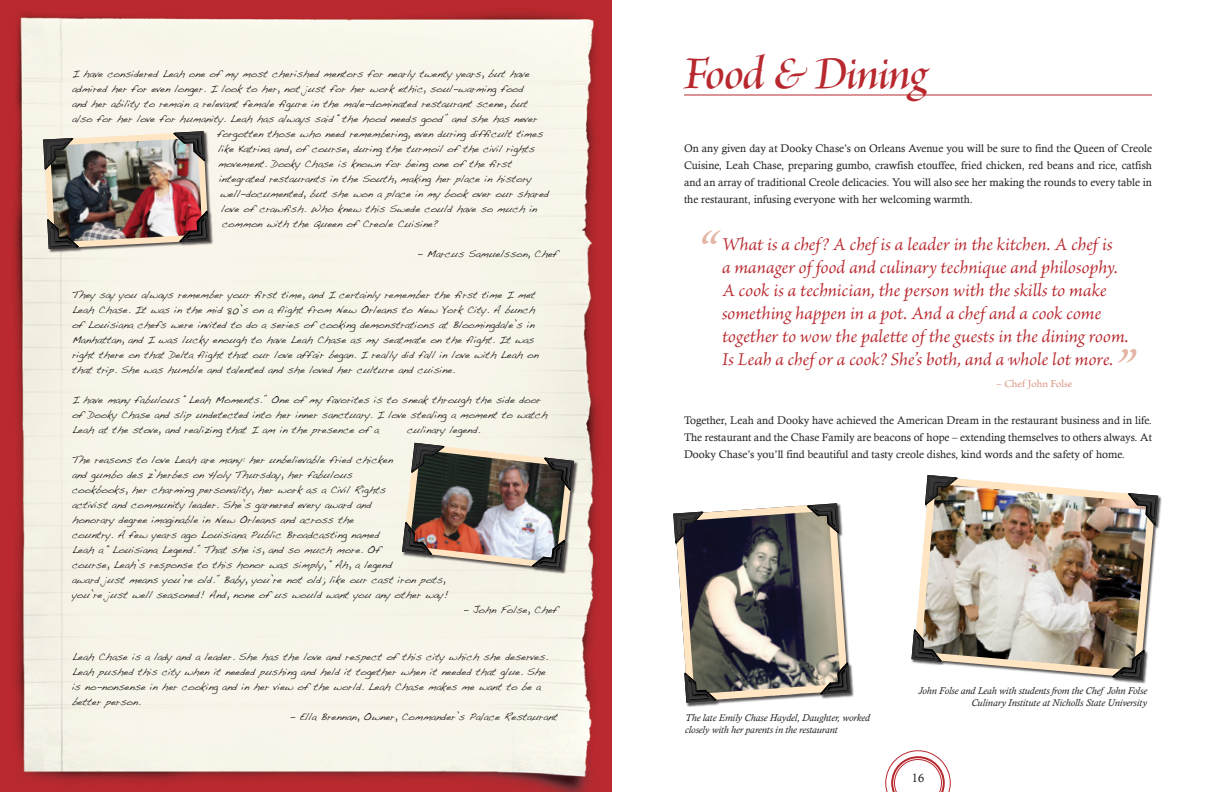
<style>
.page{position:relative;width:1224px;height:792px;background:#fff}
.page>*{position:absolute;margin:0;border:0;box-sizing:border-box;transform-origin:0 0}
.t1{font:italic 60px "Brioso Pro";color:#e4b7a7}
.t2{font:50px "Brioso Pro Semibold It Disp";letter-spacing:-.025em;color:#b8292f}
.t3{font:italic 19px/23px "Brioso Pro";color:#b8292f}
.t4{font:12px "Calisto";color:#231f20}
.t5{font:11px/17px "Calisto";color:#231f20;text-align:justify}
.t6{font:11px "Brioso Pro";letter-spacing:.005em;color:#d68f7a}
.t7{font:10px/15px "Handwriting Dakota";color:#231f20}
.t8{font:italic 10px/12px "Calisto";color:#231f20;text-align:right}
</style>
<div class="page">
<img style="left:0;top:0;width:612px;height:792px">
<img style="left:41px;top:129px;width:171px;height:123px">
<img style="left:399px;top:440px;width:178px;height:133px">
<hr style="left:684px;top:94px;width:468px;height:1px;background:#b8292f">
<svg style="left:885px;top:750px;width:66px;height:42px"></svg>
<img style="left:912px;top:478px;width:248px;height:204px">
<svg style="left:925px;top:475px;width:33px;height:30px"></svg>
<svg style="left:1128px;top:493px;width:30px;height:33px"></svg>
<svg style="left:1112px;top:650px;width:33px;height:30px"></svg>
<svg style="left:911px;top:629px;width:31px;height:33px"></svg>
<div style="left:673px;top:503px;width:181px;height:204px;background:#231f20;opacity:.75"></div>
<svg style="left:673px;top:503px;width:179px;height:202px;background:#85817d"></svg>
<p class="t7" style="left:72px;top:66px;width:459px">I have considered Leah one of my most cherished mentors for nearly twenty years, but have</p>
<p class="t7" style="left:72px;top:81px;width:453px">admired her for even longer. I look to her, not just for her work ethic, soul-warming food</p>
<p class="t7" style="left:72px;top:96px;width:457px">and her ability to remain a relevant female figure in the male-dominated restaurant scene, but</p>
<p class="t7" style="left:72px;top:111px;width:467px">also for her love for humanity. Leah has always said “the hood needs good” and she has never</p>
<p class="t7" style="left:217px;top:126px;width:328px">forgotten those who need remembering, even during difficult times</p>
<p class="t7" style="left:218px;top:141px;width:319px">like Katrina and, of course, during the turmoil of the civil rights</p>
<p class="t7" style="left:218px;top:156px;width:296px">movement. Dooky Chase is known for being one of the first</p>
<p class="t7" style="left:219px;top:171px;width:314px">integrated restaurants in the South, making her place in history</p>
<p class="t7" style="left:220px;top:186px;width:331px">well-documented, but she won a place in my book over our shared</p>
<p class="t7" style="left:221px;top:201px;width:318px">love of crawfish. Who knew this Swede could have so much in</p>
<p class="t7" style="left:222px;top:216px;width:218px">common with the Queen of Creole Cuisine?</p>
<p class="t7" style="left:418px;top:246px;width:142px">– Marcus Samuelsson, Chef</p>
<p class="t7" style="left:72px;top:287px;width:468px">They say you always remember your first time, and I certainly remember the first time I met Leah Chase. It was in the mid 80’s on a flight from New Orleans to New York City. A bunch of Louisiana chefs were invited to do a series of cooking demonstrations at Bloomingdale’s in Manhattan, and I was lucky enough to have Leah Chase as my seatmate on the flight. It was right there on that Delta flight that our love affair began. I really did fall in love with Leah on that trip. She was humble and talented and she loved her culture and cuisine.</p>
<p class="t7" style="left:72px;top:392px;width:477px">I have many fabulous “Leah Moments.” One of my favorites is to sneak through the side door of Dooky Chase and slip undetected into her inner sanctuary. I love stealing a moment to watch<br>Leah at the stove, and realizing that I am in the presence of a</p>
<p class="t7" style="left:407px;top:422px;width:75px">culinary legend.</p>
<p class="t7" style="left:72px;top:452px;width:378px">The reasons to love Leah are many: her unbelievable fried chicken<br>and gumbo des z’herbes on Holy Thursday, her fabulous<br>cookbooks, her charming personality, her work as a Civil Rights<br>activist and community leader. She’s garnered every award and<br>honorary degree imaginable in New Orleans and across the<br>country. A few years ago Louisiana Public Broadcasting named<br>Leah a “Louisiana Legend.” That she is, and so much more. Of<br>course, Leah’s response to this honor was simply, “Ah, a legend<br>award just means you’re old.” Baby, you’re not old; like our cast iron pots, you’re just well seasoned! And, none of us would want you any other way!</p>
<p class="t7" style="left:464px;top:602px;width:96px">– John Folse, Chef</p>
<p class="t7" style="left:72px;top:649px;width:478px">Leah Chase is a lady and a leader. She has the love and respect of this city which she deserves.<br>Leah pushed this city when it needed pushing and held it together when it needed that glue. She is no-nonsense in her cooking and in her view of the world. Leah Chase makes me want to be a better person.</p>
<p class="t7" style="left:290px;top:709px;width:269px">– Ella Brennan, Owner, Commander’s Palace Restaurant</p>
<h2 class="t2" style="left:684px;top:41px;width:245px">Food &amp; Dining</h2>
<p class="t5" style="left:684px;top:139px;width:470px">On any given day at Dooky Chase’s on Orleans Avenue you will be sure to find the Queen of Creole Cuisine, Leah Chase, preparing gumbo, crawfish etouffee, fried chicken, red beans and rice, catfish and an array of traditional Creole delicacies. You will also see her making the rounds to every table in the restaurant, infusing everyone with her welcoming warmth.</p>
<h1 class="t1" style="left:698px;top:216px;width:22px">“</h1>
<p class="t3" style="left:722px;top:232px;width:408px">What is a chef? A chef is a leader in the kitchen. A chef is<br>a manager of food and culinary technique and philosophy.<br>A cook is a technician, the person with the skills to make something happen in a pot. And a chef and a cook come together to wow the palette of the guests in the dining room.<br>Is Leah a chef or a cook? She’s both, and a whole lot more.</p>
<p class="t6" style="left:996px;top:378px;width:78px">– Chef John Folse</p>
<h1 class="t1" style="left:1114px;top:334px;width:23px">”</h1>
<p class="t5" style="left:684px;top:411px;width:470px">Together, Leah and Dooky have achieved the American Dream in the restaurant business and in life.<br>The restaurant and the Chase Family are beacons of hope – extending themselves to others always. At Dooky Chase’s you’ll find beautiful and tasty creole dishes, kind words and the safety of home.</p>
<p class="t8" style="left:685px;top:712px;width:186px;text-align:left">The late Emily Chase Haydel, Daughter, worked closely with her parents in the restaurant</p>
<p class="t8" style="left:918px;top:685px;width:230px">John Folse and Leah with students from the Chef John Folse<br>Culinary Institute at Nicholls State University</p>
<p class="t4" style="left:912px;top:771px;width:14px">16</p>
</div>
